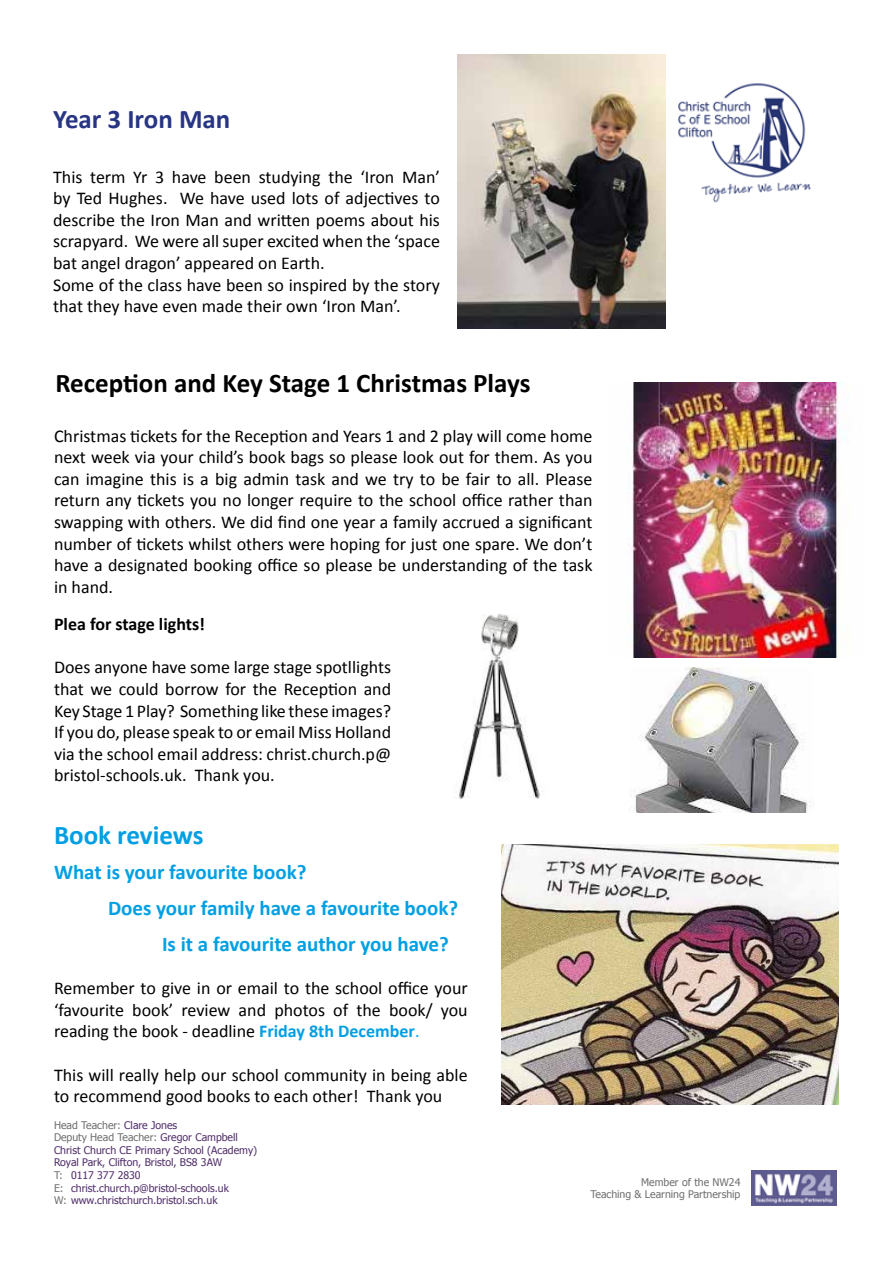
<style>
.page{position:relative;width:893px;height:1263px;background:#fff}
.page>*{position:absolute;margin:0;border:0;box-sizing:border-box;transform-origin:0 0}
.t1{font:700 27px "Calibri";color:#000}
.t2{font:700 27px "Calibri";color:#283583}
.t3{font:700 27px "Calibri";color:#009fe3}
.t4{font:700 21px "Calibri";color:#009fe3}
.t5{font:18px/21.6px "Calibri";color:#000;text-align:justify}
.t6{font:700 18px "Calibri";color:#000}
.t7{font:10.5px/12.6px "Tahoma";color:#502e6a}
.t8{font:10.5px/12.6px "Tahoma";color:#706f6f;text-align:right}
.s1{font-weight:700;color:#009fe3}
.s2{color:#009fe3}
.s3{color:#706f6f}
</style>
<div class="page">
<img style="left:752px;top:1171px;width:85px;height:35px">
<img style="left:678px;top:83px;width:133px;height:120px">
<img style="left:502px;top:844px;width:337px;height:260px">
<img style="left:627px;top:382px;width:222px;height:275px">
<img style="left:629px;top:668px;width:182px;height:145px">
<img style="left:459px;top:615px;width:81px;height:184px">
<img style="left:457px;top:54px;width:209px;height:274px">
<h1 class="t2" style="left:53px;top:102px;width:179px">Year 3 Iron Man</h1>
<p class="t5" style="left:53px;top:166px;width:388px;text-align:left">This term Yr 3 have been studying the ‘Iron Man’ by Ted Hughes. We have used lots of adjectives to describe the Iron Man and written poems about his scrapyard. We were all super excited when the ‘space bat angel dragon’ appeared on Earth.<br>Some of the class have been so inspired by the story that they have even made their own ‘Iron Man’.</p>
<h1 class="t1" style="left:55px;top:366px;width:476px">Reception and Key Stage 1 Christmas Plays</h1>
<p class="t5" style="left:54px;top:425px;width:540px">Christmas tickets for the Reception and Years 1 and 2 play will come home next week via your child’s book bags so please look out for them. As you can imagine this is a big admin task and we try to be fair to all. Please return any tickets you no longer require to the school office rather than swapping with others. We did find one year a family accrued a significant number of tickets whilst others were hoping for just one spare. We don’t have a designated booking office so please be understanding of the task in hand.</p>
<p class="t6" style="left:54px;top:613px;width:153px">Plea for stage lights!</p>
<p class="t5" style="left:54px;top:657px;width:339px">Does anyone have some large stage spotllights that we could borrow for the Reception and Key Stage 1 Play? Something like these images?<br>If you do, please speak to or email Miss Holland via the school email address: christ.church.p@ bristol-schools.uk. Thank you.</p>
<h1 class="t3" style="left:54px;top:818px;width:151px">Book reviews</h1>
<p class="t4" style="left:54px;top:859px;width:254px">What is your favourite book?</p>
<p class="t4" style="left:108px;top:895px;width:352px">Does your family have a favourite book?</p>
<p class="t4" style="left:162px;top:930px;width:288px">Is it a favourite author you have?</p>
<p class="t5" style="left:54px;top:977px;width:415px">Remember to give in or email to the school office your ‘favourite book’ review and photos of the book/ you reading the book - deadline <span class="s1">Friday 8th December</span><span class="s2">.</span></p>
<p class="t5" style="left:54px;top:1064px;width:415px">This will really help our school community in being able to recommend good books to each other! Thank you</p>
<p class="t7" style="left:54px;top:1118px;width:205px"><span class="s3">Head Teacher:</span> Clare Jones<br><span class="s3">Deputy Head Teacher:</span> Gregor Campbell Christ Church CE Primary School (Academy)<br>Royal Park, Clifton, Bristol, BS8 3AW<br><span class="s3">T:</span> 0117 377 2830<br><span class="s3">E:</span> christ.church.p@bristol-schools.uk<br><span class="s3">W:</span> www.christchurch.bristol.sch.uk</p>
<p class="t8" style="left:590px;top:1175px;width:152px">Member of the NW24<br>Teaching &amp; Learning Partnership</p>
</div>
